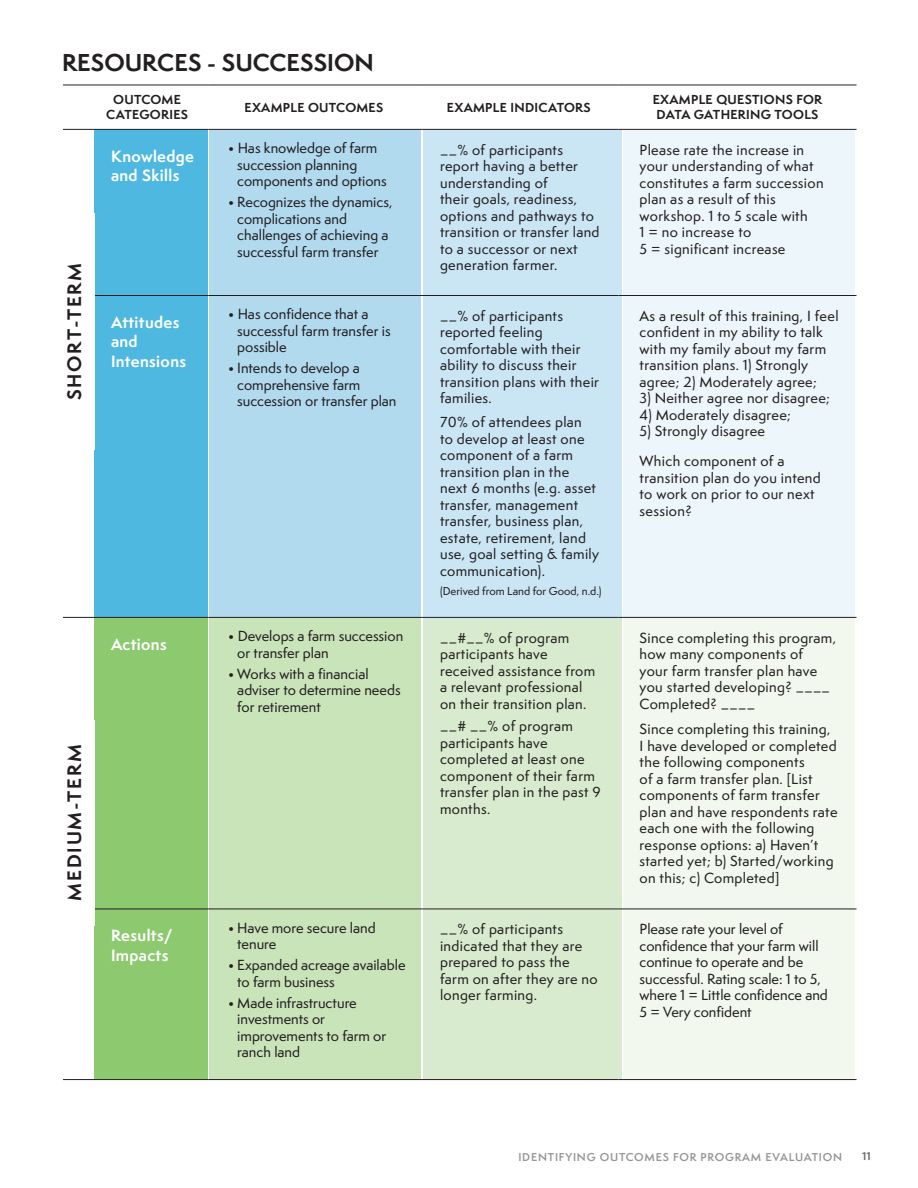
<style>
.page{position:relative;width:918px;height:1188px;background:#fff}
.page>*{position:absolute;margin:0;border:0;box-sizing:border-box;transform-origin:0 0}
.table_head{font:700 22.5px "Semplicita Pro";color:#231f20}
.t1{font:700 18px "Semplicita Pro";letter-spacing:.1em;color:#231f20}
.t2{font:700 15px/19.5px "Semplicita Pro";letter-spacing:.025em;color:#fff}
.indicators{font:500 13.5px/16.5px "Semplicita Pro";letter-spacing:.025em;color:#231f20}
.bullets{font:500 13.5px/16.5px "Semplicita Pro";color:#231f20}
.indicators-2{font:500 13.5px/16.5px "Semplicita Pro";color:#231f20}
.t3{font:700 12px/14.4px "Semplicita Pro";letter-spacing:.025em;color:#231f20;text-align:center}
.t4{font:600 10.5px "Semplicita Pro";letter-spacing:.075em;color:#939598}
.citation{font:500 10.5px "Semplicita Pro";color:#231f20}
.t5{font:700 10.5px "Semplicita Pro";color:#6c6d70}
</style>
<div class="page">
<div style="left:624px;top:130px;width:231px;height:492px;background:#edf6fa"></div>
<div style="left:624px;top:618px;width:231px;height:461px;background:#f2f8ee"></div>
<div style="left:423px;top:130px;width:199px;height:492px;background:#cae6f5"></div>
<div style="left:423px;top:619px;width:199px;height:460px;background:#d9ebcf"></div>
<div style="left:210px;top:129px;width:211px;height:493px;background:#b1daef"></div>
<div style="left:209px;top:618px;width:212px;height:461px;background:#cae4ba"></div>
<div style="left:94px;top:129px;width:113px;height:493px;background:#4eb8e0"></div>
<div style="left:94px;top:618px;width:113px;height:461px;background:#8cc96f"></div>
<hr style="left:63px;top:85px;width:146px;height:1px;background:#231f20">
<hr style="left:209px;top:85px;width:210px;height:1px;background:#231f20">
<hr style="left:63px;top:129px;width:146px;height:1px;background:#231f20">
<hr style="left:63px;top:295px;width:146px;height:1px;background:#231f20">
<hr style="left:419px;top:295px;width:200px;height:1px;background:#231f20">
<hr style="left:619px;top:295px;width:237px;height:1px;background:#231f20">
<hr style="left:63px;top:617px;width:146px;height:1px;background:#231f20">
<hr style="left:419px;top:617px;width:200px;height:1px;background:#231f20">
<hr style="left:619px;top:617px;width:237px;height:1px;background:#231f20">
<hr style="left:63px;top:909px;width:146px;height:1px;background:#231f20">
<hr style="left:209px;top:909px;width:210px;height:1px;background:#231f20">
<hr style="left:419px;top:909px;width:200px;height:1px;background:#231f20">
<hr style="left:619px;top:909px;width:237px;height:1px;background:#231f20">
<hr style="left:63px;top:1079px;width:146px;height:1px;background:#231f20">
<hr style="left:209px;top:1079px;width:210px;height:1px;background:#231f20">
<hr style="left:419px;top:1079px;width:200px;height:1px;background:#231f20">
<hr style="left:619px;top:1079px;width:237px;height:1px;background:#231f20">
<hr style="left:209px;top:129px;width:210px;height:1px;background:#231f20">
<hr style="left:209px;top:295px;width:210px;height:1px;background:#231f20">
<hr style="left:209px;top:617px;width:210px;height:1px;background:#231f20">
<hr style="left:419px;top:85px;width:200px;height:1px;background:#231f20">
<hr style="left:619px;top:85px;width:237px;height:1px;background:#231f20">
<hr style="left:419px;top:129px;width:200px;height:1px;background:#231f20">
<hr style="left:619px;top:129px;width:237px;height:1px;background:#231f20">
<div style="left:63px;top:720px;width:31px;height:205px;background:#fff"></div>
<div style="left:63px;top:213px;width:31px;height:237px;background:#fff"></div>
<p class="table_head" style="left:62px;top:46px;width:313px">RESOURCES - SUCCESSION</p>
<p class="t1" style="left:61px;top:400px;width:139px;rotate:-90deg">SHORT-TERM</p>
<p class="t1" style="left:61px;top:901px;width:157px;rotate:-90deg">MEDIUM-TERM</p>
<p class="t3" style="left:106px;top:93px;width:83px">OUTCOME<br>CATEGORIES</p>
<p class="t3" style="left:245px;top:100px;width:140px">EXAMPLE OUTCOMES</p>
<p class="t3" style="left:447px;top:100px;width:145px">EXAMPLE INDICATORS</p>
<p class="t3" style="left:653px;top:93px;width:171px">EXAMPLE QUESTIONS FOR<br>DATA GATHERING TOOLS</p>
<p class="t2" style="left:111px;top:146px;width:85px">Knowledge and Skills</p>
<p class="bullets" style="left:237px;top:140px;width:151px;text-indent:-9px">• Has knowledge of farm succession planning components and options</p>
<p class="bullets" style="left:237px;top:194px;width:157px;text-indent:-9px">• Recognizes the dynamics, complications and challenges of achieving a successful farm transfer</p>
<p class="indicators" style="left:440px;top:141px;width:161px">__% of participants report having a better understanding of<br>their goals, readiness, options and pathways to transition or transfer land to a successor or next generation farmer.</p>
<p class="indicators" style="left:640px;top:141px;width:186px">Please rate the increase in your understanding of what constitutes a farm succession plan as a result of this workshop. 1 to 5 scale with<br>1 = no increase to<br>5 = significant increase</p>
<p class="t2" style="left:111px;top:312px;width:77px">Attitudes and<br>Intensions</p>
<p class="bullets" style="left:237px;top:306px;width:155px;text-indent:-9px">• Has confidence that a successful farm transfer is possible</p>
<p class="bullets" style="left:237px;top:360px;width:161px;text-indent:-9px">• Intends to develop a comprehensive farm succession or transfer plan</p>
<p class="t2" style="left:111px;top:634px;width:57px">Actions</p>
<p class="bullets" style="left:237px;top:628px;width:168px;text-indent:-9px">• Develops a farm succession or transfer plan</p>
<p class="bullets" style="left:237px;top:665px;width:165px;text-indent:-9px">• Works with a financial adviser to determine needs for retirement</p>
<p class="t2" style="left:111px;top:926px;width:63px">Results/<br>Impacts</p>
<p class="bullets" style="left:237px;top:919px;width:140px;text-indent:-9px">• Have more secure land tenure</p>
<p class="bullets" style="left:237px;top:957px;width:170px;text-indent:-9px">• Expanded acreage available to farm business</p>
<p class="bullets" style="left:237px;top:994px;width:151px;text-indent:-9px">• Made infrastructure investments or improvements to farm or ranch land</p>
<p class="indicators" style="left:440px;top:307px;width:161px">__% of participants reported feeling comfortable with their ability to discuss their transition plans with their families.</p>
<p class="indicators" style="left:440px;top:414px;width:161px">70% of attendees plan<br>to develop at least one component of a farm transition plan in the next 6 months (e.g. asset transfer, management transfer, business plan, estate, retirement, land use, goal setting &amp; family communication).</p>
<p class="citation" style="left:440px;top:584px;width:163px">(Derived from Land for Good, n.d.)</p>
<p class="indicators" style="left:440px;top:629px;width:157px">__#__% of program participants have received assistance from a relevant professional on their transition plan.</p>
<p class="indicators" style="left:440px;top:718px;width:162px">__# __% of program participants have completed at least one component of their farm transfer plan in the past 9 months.</p>
<p class="indicators" style="left:640px;top:307px;width:201px">As a result of this training, I feel confident in my ability to talk with my family about my farm transition plans. 1) Strongly agree; 2) Moderately agree;</p>
<p class="indicators" style="left:640px;top:390px;width:192px">3) Neither agree nor disagree;</p>
<p class="indicators" style="left:640px;top:406px;width:153px">4) Moderately disagree;</p>
<p class="indicators" style="left:640px;top:423px;width:127px">5) Strongly disagree</p>
<p class="indicators" style="left:640px;top:453px;width:183px">Which component of a transition plan do you intend to work on prior to our next session?</p>
<p class="indicators" style="left:640px;top:629px;width:198px">Since completing this program, how many components of<br>your farm transfer plan have you started developing? ____<br>Completed? ____</p>
<p class="indicators" style="left:640px;top:721px;width:199px">Since completing this training,<br>I have developed or completed the following components<br>of a farm transfer plan. [List components of farm transfer plan and have respondents rate each one with the following response options: a) Haven’t started yet; b) Started/working on this; c) Completed]</p>
<p class="indicators" style="left:440px;top:921px;width:159px">__% of participants indicated that they are prepared to pass the farm on after they are no longer farming.</p>
<p class="indicators-2" style="left:640px;top:921px;width:190px">Please rate your level of confidence that your farm will continue to operate and be successful. Rating scale: 1 to 5, where 1 = Little confidence and<br>5 = Very confident</p>
<p class="t4" style="left:518px;top:1149px;width:325px">IDENTIFYING OUTCOMES FOR PROGRAM EVALUATION</p>
<p class="t5" style="left:862px;top:1148px;width:10px">11</p>
</div>
